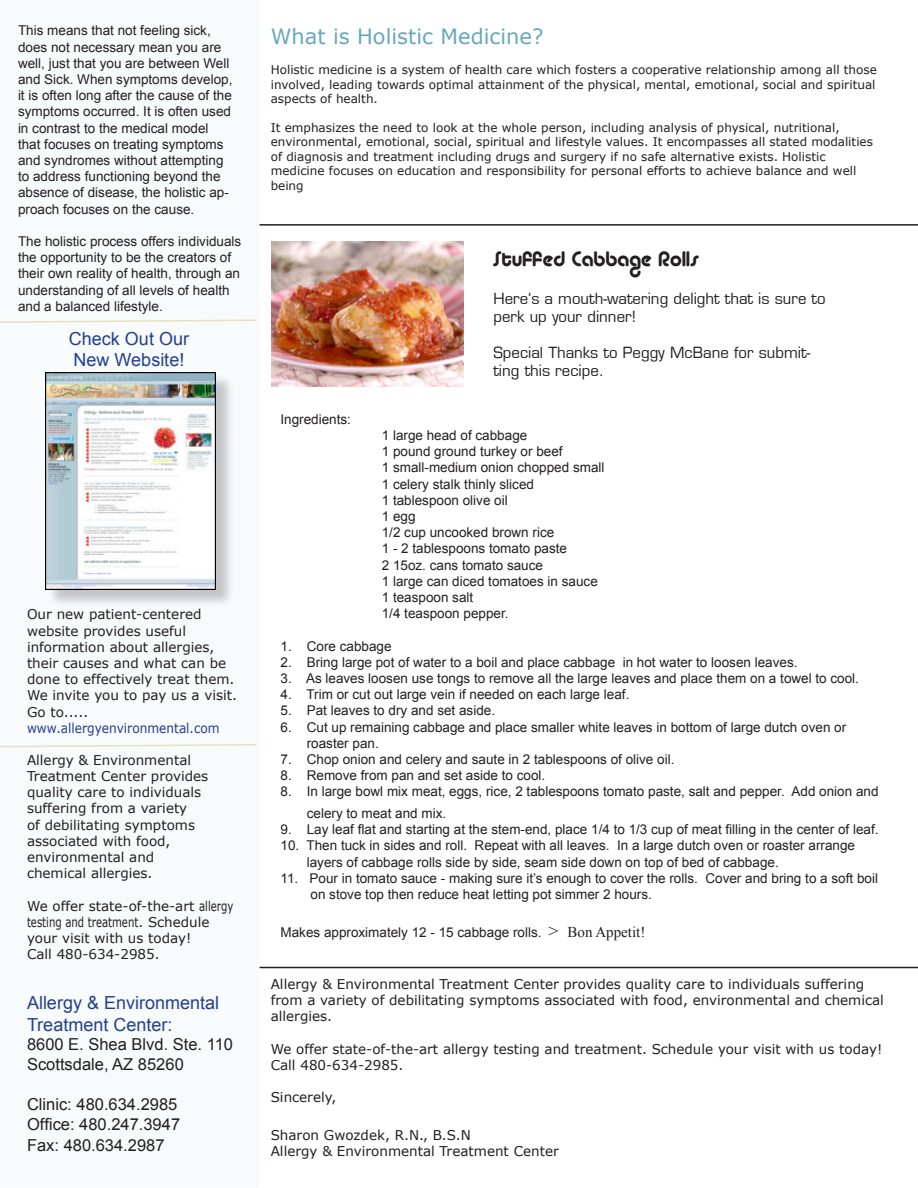
<style>
.page{position:relative;width:918px;height:1188px;background:#fff}
.page>*{position:absolute;margin:0;border:0;box-sizing:border-box;transform-origin:0 0}
.t1{font:21px "MS Reference Sans Serif";color:#68a7bb}
.t2{font:21px "Alba";color:#231f20}
.t3{font:18px/21.6px "Arial";color:#253f8e}
.t4{font:16.5px/19.8px "Arial";color:#231f20}
.t5{font:15px/18px "Eurostile";color:#231f20}
.t6{font:13.5px/16.2px "Arial";color:#231f20}
.t7{font:13.5px/16.2px "MS Reference Sans Serif";color:#231f20}
.t8{font:13.5px "MS Reference Sans Serif";color:#253f8e;scale:.9 1}
.t9{font:12px/14.4px "MS Reference Sans Serif";color:#231f20;text-align:justify}
.s1{font-family:"Times New Roman";font-size:18px}
.s2{font-family:"Times New Roman";font-size:15px}
</style>
<div class="page">
<div style="left:0;top:0;width:259px;height:1186px;background:#f7fbfc"></div>
<div style="left:46px;top:374px;width:191px;height:235px;background:#231f20;opacity:.25"></div>
<img style="left:45px;top:372px;width:171px;height:217px">
<svg style="left:0;top:744px;width:257px;height:4px"></svg>
<hr style="left:260px;top:224px;width:658px;height:2px;background:#231f20">
<hr style="left:260px;top:967px;width:658px;height:1px;background:#231f20">
<img style="left:272px;top:242px;width:192px;height:145px">
<svg style="left:0;top:319px;width:257px;height:4px"></svg>
<p class="t6" style="left:18px;top:23px;width:216px">This means that not feeling sick, does not necessary mean you are well, just that you are between Well and Sick. When symptoms develop, it is often long after the cause of the symptoms occurred. It is often used in contrast to the medical model that focuses on treating symptoms and syndromes without attempting to address functioning beyond the absence of disease, the holistic ap&shy;proach focuses on the cause.</p>
<p class="t6" style="left:18px;top:233px;width:225px">The holistic process offers individuals the opportunity to be the creators of their own reality of health, through an understanding of all levels of health and a balanced lifestyle.</p>
<p class="t3" style="left:69px;top:328px;width:122px">Check Out Our</p>
<p class="t3" style="left:74px;top:349px;width:112px">New Website!</p>
<p class="t7" style="left:27px;top:606px;width:212px">Our new patient-centered website provides useful information about allergies, their causes and what can be done to effectively treat them.<br>We invite you to pay us a visit.<br>Go to.....</p>
<p class="t8" style="left:27px;top:719px;width:215px">www.allergyenvironmental.com</p>
<p class="t7" style="left:27px;top:751px;width:183px">Allergy &amp; Environmental<br>Treatment Center provides quality care to individuals suffering from a variety<br>of debilitating symptoms associated with food, environmental and chemical allergies.</p>
<p class="t7" style="left:27px;top:897px;width:208px">We offer state-of-the-art allergy testing and treatment. Schedule your visit with us today!</p>
<p class="t7" style="left:27px;top:946px;width:134px">Call 480-634-2985.</p>
<p class="t3" style="left:27px;top:992px;width:194px">Allergy &amp; Environmental<br>Treatment Center:</p>
<p class="t4" style="left:27px;top:1035px;width:208px">8600 E. Shea Blvd. Ste. 110<br>Scottsdale, AZ 85260</p>
<p class="t4" style="left:27px;top:1094px;width:152px">Clinic: 480.634.2985</p>
<p class="t4" style="left:27px;top:1114px;width:155px">Office: 480.247.3947</p>
<p class="t4" style="left:27px;top:1136px;width:139px">Fax: 480.634.2987</p>
<p class="t1" style="left:271px;top:23px;width:274px">What is Holistic Medicine?</p>
<p class="t9" style="left:271px;top:62px;width:608px">Holistic medicine is a system of health care which fosters a cooperative relationship among all those involved, leading towards optimal attainment of the physical, mental, emotional, social and spiritual aspects of health.</p>
<p class="t9" style="left:271px;top:120px;width:604px;text-align:left">It emphasizes the need to look at the whole person, including analysis of physical, nutritional, environmental, emotional, social, spiritual and lifestyle values. It encompasses all stated modalities of diagnosis and treatment including drugs and surgery if no safe alternative exists. Holistic medicine focuses on education and responsibility for personal efforts to achieve balance and well being</p>
<p class="t2" style="left:492px;top:246px;width:208px">Stuffed Cabbage Rolls</p>
<p class="t6" style="left:280px;top:411px;width:72px">Ingredients:</p>
<p class="t5" style="left:494px;top:290px;width:334px">Here’s a mouth-watering delight that is sure to perk up your dinner!</p>
<p class="t5" style="left:494px;top:344px;width:319px">Special Thanks to Peggy McBane for submit&shy;ting this recipe.</p>
<p class="t6" style="left:382px;top:427px;width:147px">1 large head of cabbage</p>
<p class="t6" style="left:382px;top:444px;width:182px">1 pound ground turkey or beef</p>
<p class="t6" style="left:382px;top:460px;width:224px">1 small-medium onion chopped small</p>
<p class="t6" style="left:382px;top:476px;width:154px">1 celery stalk thinly sliced</p>
<p class="t6" style="left:382px;top:492px;width:128px">1 tablespoon olive oil</p>
<p class="t6" style="left:382px;top:508px;width:35px">1 egg</p>
<p class="t6" style="left:382px;top:525px;width:174px">1/2 cup uncooked brown rice</p>
<p class="t6" style="left:382px;top:541px;width:187px">1 - 2 tablespoons tomato paste</p>
<p class="t6" style="left:382px;top:557px;width:163px">2 15oz. cans tomato sauce</p>
<p class="t6" style="left:382px;top:573px;width:218px">1 large can diced tomatoes in sauce</p>
<p class="t6" style="left:382px;top:589px;width:93px">1 teaspoon salt</p>
<p class="t6" style="left:382px;top:606px;width:128px">1/4 teaspoon pepper.</p>
<p class="t6" style="left:280px;top:638px;width:113px">1. Core cabbage</p>
<p class="t6" style="left:280px;top:654px;width:519px">2. Bring large pot of water to a boil and place cabbage in hot water to loosen leaves.</p>
<p class="t6" style="left:280px;top:670px;width:580px">3. As leaves loosen use tongs to remove all the large leaves and place them on a towel to cool.</p>
<p class="t6" style="left:280px;top:687px;width:350px">4. Trim or cut out large vein if needed on each large leaf.</p>
<p class="t6" style="left:280px;top:703px;width:216px">5. Pat leaves to dry and set aside.</p>
<p class="t6" style="left:280px;top:719px;width:567px">6. Cut up remaining cabbage and place smaller white leaves in bottom of large dutch oven or</p>
<p class="t6" style="left:307px;top:735px;width:74px">roaster pan.</p>
<p class="t6" style="left:280px;top:751px;width:395px">7. Chop onion and celery and saute in 2 tablespoons of olive oil.</p>
<p class="t6" style="left:280px;top:768px;width:266px">8. Remove from pan and set aside to cool.</p>
<p class="t6" style="left:280px;top:784px;width:600px">8. In large bowl mix meat, eggs, rice, 2 tablespoons tomato paste, salt and pepper. Add onion and</p>
<p class="t6" style="left:307px;top:805px;width:141px">celery to meat and mix.</p>
<p class="t6" style="left:280px;top:822px;width:600px">9. Lay leaf flat and starting at the stem-end, place 1/4 to 1/3 cup of meat filling in the center of leaf.</p>
<p class="t6" style="left:280px;top:838px;width:576px">10. Then tuck in sides and roll. Repeat with all leaves. In a large dutch oven or roaster arrange</p>
<p class="t6" style="left:307px;top:854px;width:474px">layers of cabbage rolls side by side, seam side down on top of bed of cabbage.</p>
<p class="t6" style="left:280px;top:870px;width:599px">11. Pour in tomato sauce - making sure it’s enough to cover the rolls. Cover and bring to a soft boil</p>
<p class="t6" style="left:311px;top:886px;width:343px">on stove top then reduce heat letting pot simmer 2 hours.</p>
<p class="t6" style="left:280px;top:924px;width:366px">Makes approximately 12 - 15 cabbage rolls. <span class="s1">&gt;</span> <span class="s2">Bon Appetit!</span></p>
<p class="t7" style="left:271px;top:976px;width:615px">Allergy &amp; Environmental Treatment Center provides quality care to individuals suffering from a variety of debilitating symptoms associated with food, environmental and chemical allergies.</p>
<p class="t7" style="left:271px;top:1040px;width:613px">We offer state-of-the-art allergy testing and treatment. Schedule your visit with us today!<br>Call 480-634-2985.</p>
<p class="t7" style="left:271px;top:1089px;width:67px">Sincerely,</p>
<p class="t7" style="left:271px;top:1127px;width:202px">Sharon Gwozdek, R.N., B.S.N</p>
<p class="t7" style="left:271px;top:1143px;width:290px">Allergy &amp; Environmental Treatment Center</p>
</div>
